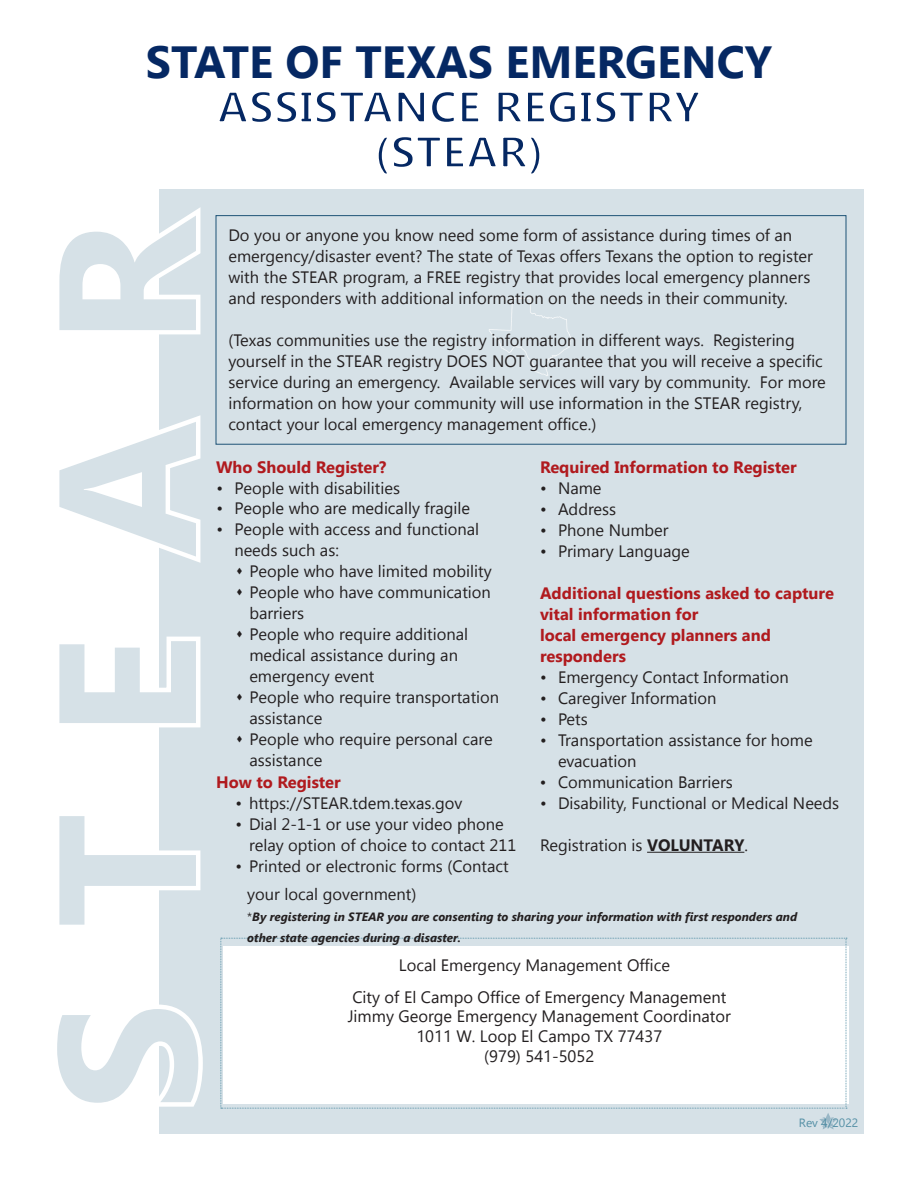
<style>
.page{position:relative;width:918px;height:1188px;background:#fff}
.page>*{position:absolute;margin:0;border:0;box-sizing:border-box;transform-origin:0 0}
.t1{font:700 195px "Segoe UI";letter-spacing:.385em;color:#d6e1e7}
.t2{font:700 45px/45px "Segoe UI";color:#052863;text-align:center}
.t3{font:16.5px/21px "Segoe UI";color:#231f20}
.t4{font:700 16.5px/21px "Segoe UI";color:#b01a1e}
.t5{font:italic 700 12px/20.1px "Segoe UI";color:#231f20}
.t6{font:12px "Segoe UI";color:#538fa5}
.s1{font-weight:700}
.s2{font-weight:400;font-style:normal}
</style>
<div class="page">
<div style="left:160px;top:189px;width:704px;height:945px;background:#d6e1e7"></div>
<svg style="left:159px;top:998px;width:44px;height:116px"></svg>
<svg style="left:159px;top:807px;width:42px;height:127px"></svg>
<svg style="left:159px;top:632px;width:42px;height:100px"></svg>
<svg style="left:159px;top:409px;width:42px;height:160px"></svg>
<svg style="left:159px;top:199px;width:42px;height:140px"></svg>
<svg style="left:220px;top:938px;width:627px;height:192px"></svg>
<hr style="left:647px;top:852px;width:97px;height:1px;background:#231f20">
<img style="left:489px;top:298px;width:82px;height:78px">
<div style="left:216px;top:215px;width:630px;height:230px;border:1px solid #1e5377"></div>
<h1 class="t2" style="left:146px;top:37px;width:628px">STATE OF TEXAS EMERGENCY<br>ASSISTANCE REGISTRY (STEAR)</h1>
<h1 class="t1" style="left:-12px;top:1112px;width:897px;rotate:-90deg">STEAR</h1>
<p class="t3" style="left:228px;top:224px;width:586px">Do you or anyone you know need some form of assistance during times of an emergency/disaster event? The state of Texas offers Texans the option to register with the STEAR program, a FREE registry that provides local emergency planners and responders with additional information on the needs in their community.</p>
<p class="t3" style="left:228px;top:329px;width:599px">(Texas communities use the registry information in different ways. Registering yourself in the STEAR registry DOES NOT guarantee that you will receive a specific service during an emergency. Available services will vary by community. For more information on how your community will use information in the STEAR registry, contact your local emergency management office.)</p>
<h3 class="t4" style="left:216px;top:456px;width:172px">Who Should Register?</h3>
<p class="t3" style="left:216px;top:477px;width:185px">• People with disabilities</p>
<p class="t3" style="left:216px;top:497px;width:255px">• People who are medically fragile</p>
<p class="t3" style="left:234px;top:518px;width:246px;text-indent:-18px">• People with access and functional needs such as:</p>
<p class="t3" style="left:236px;top:560px;width:257px">▲ People who have limited mobility</p>
<p class="t3" style="left:249px;top:581px;width:243px;text-indent:-14px">▲ People who have communication barriers</p>
<p class="t3" style="left:249px;top:623px;width:220px;text-indent:-14px">▲ People who require additional medical assistance during an emergency event</p>
<p class="t3" style="left:249px;top:686px;width:251px;text-indent:-14px">▲ People who require transportation assistance</p>
<p class="t3" style="left:249px;top:728px;width:245px;text-indent:-14px">▲ People who require personal care assistance</p>
<h3 class="t4" style="left:216px;top:771px;width:126px">How to Register</h3>
<p class="t3" style="left:236px;top:792px;width:228px">• https://STEAR.tdem.texas.gov</p>
<p class="t3" style="left:249px;top:813px;width:269px;text-indent:-13px">• Dial 2-1-1 or use your video phone relay option of choice to contact 211</p>
<h3 class="t4" style="left:540px;top:456px;width:258px">Required Information to Register</h3>
<p class="t3" style="left:540px;top:477px;width:63px">• Name</p>
<p class="t3" style="left:540px;top:498px;width:78px">• Address</p>
<p class="t3" style="left:540px;top:519px;width:130px">• Phone Number</p>
<p class="t3" style="left:540px;top:540px;width:151px">• Primary Language</p>
<h3 class="t4" style="left:540px;top:582px;width:296px">Additional questions asked to capture vital information for<br>local emergency planners and responders</h3>
<p class="t3" style="left:540px;top:666px;width:250px">• Emergency Contact Information</p>
<p class="t3" style="left:540px;top:687px;width:178px">• Caregiver Information</p>
<p class="t3" style="left:540px;top:708px;width:49px">• Pets</p>
<p class="t3" style="left:558px;top:729px;width:256px;text-indent:-18px">• Transportation assistance for home evacuation</p>
<p class="t3" style="left:540px;top:771px;width:194px">• Communication Barriers</p>
<p class="t3" style="left:540px;top:792px;width:301px">• Disability, Functional or Medical Needs</p>
<p class="t3" style="left:540px;top:834px;width:209px">Registration is <span class="s1">VOLUNTARY</span>.</p>
<p class="t3" style="left:247px;top:852px;width:263px;line-height:27.6px;text-indent:-12px">• Printed or electronic forms (Contact your local government)</p>
<p class="t5" style="left:247px;top:905px;width:551px"><span class="s2">*</span>By registering in STEAR you are consenting to sharing your information with first responders and other state agencies during a disaster.</p>
<p class="t3" style="left:399px;top:954px;width:273px">Local Emergency Management Office</p>
<p class="t3" style="left:348px;top:985px;width:385px;line-height:19.8px;text-align:center">City of El Campo Office of Emergency Management Jimmy George Emergency Management Coordinator 1011 W. Loop El Campo TX 77437<br>(979) 541-5052</p>
<p class="t6" style="left:799px;top:1114px;width:61px">Rev 4/2022</p>
</div>
